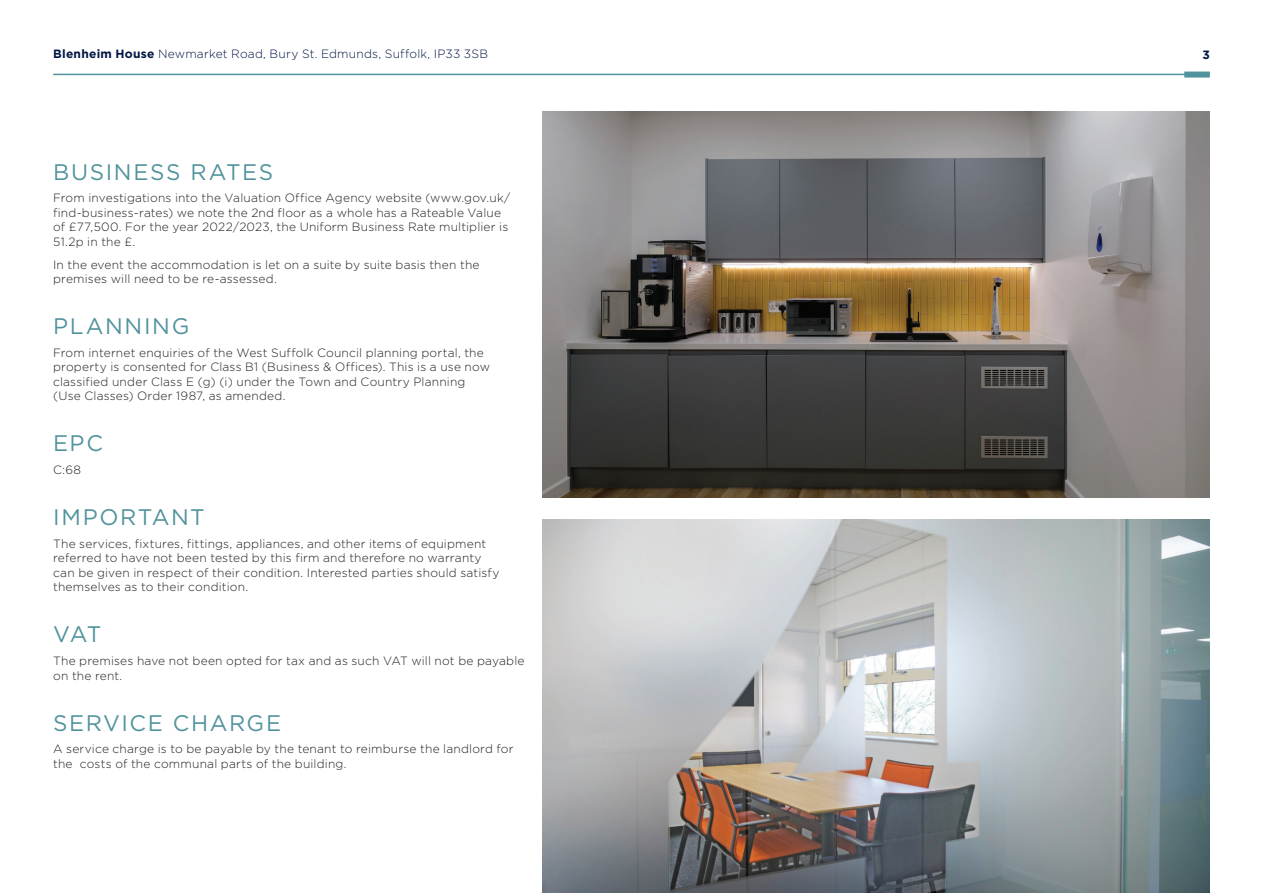
<style>
.page{position:relative;width:1263px;height:893px;background:#fff}
.page>*{position:absolute;margin:0;border:0;box-sizing:border-box;transform-origin:0 0}
.H1_-_Section_Header{font:22.5px "Gotham";letter-spacing:.07em;color:#51939c}
.Body_copy{font:300 12px/14.4px "Gotham";letter-spacing:.015em;color:#231f20}
.t1{font:300 12px "Gotham";letter-spacing:.015em;color:#001643}
.t2{font:700 12px "Gotham";color:#001643}
.s1{font-weight:700}
</style>
<div class="page">
<div style="left:1184px;top:72px;width:26px;height:6px;background:#51939c"></div>
<hr style="left:53px;top:74px;width:1157px;height:1px;background:#51939c">
<img style="left:542px;top:519px;width:668px;height:374px">
<img style="left:542px;top:111px;width:668px;height:387px">
<p class="t1" style="left:53px;top:47px;width:436px"><span class="s1">Blenheim House</span> Newmarket Road, Bury St. Edmunds, Suffolk, IP33 3SB</p>
<p class="t2" style="left:1202px;top:48px;width:9px">3</p>
<p class="H1_-_Section_Header" style="left:53px;top:157px;width:222px">BUSINESS RATES</p>
<p class="Body_copy" style="left:53px;top:191px;width:459px">From investigations into the Valuation Office Agency website (www.gov.uk/ find-business-rates) we note the 2nd floor as a whole has a Rateable Value of £77,500. For the year 2022/2023, the Uniform Business Rate multiplier is 51.2p in the £.</p>
<p class="Body_copy" style="left:53px;top:257px;width:428px">In the event the accommodation is let on a suite by suite basis then the premises will need to be re-assessed.</p>
<p class="H1_-_Section_Header" style="left:53px;top:312px;width:138px">PLANNING</p>
<p class="Body_copy" style="left:53px;top:345px;width:438px">From internet enquiries of the West Suffolk Council planning portal, the property is consented for Class B1 (Business &amp; Offices). This is a use now classified under Class E (g) (i) under the Town and Country Planning (Use Classes) Order 1987, as amended.</p>
<p class="H1_-_Section_Header" style="left:53px;top:429px;width:51px">EPC</p>
<p class="Body_copy" style="left:53px;top:462px;width:29px">C:68</p>
<p class="H1_-_Section_Header" style="left:53px;top:503px;width:153px">IMPORTANT</p>
<p class="Body_copy" style="left:53px;top:536px;width:448px">The services, fixtures, fittings, appliances, and other items of equipment referred to have not been tested by this firm and therefore no warranty can be given in respect of their condition. Interested parties should satisfy themselves as to their condition.</p>
<p class="H1_-_Section_Header" style="left:53px;top:620px;width:50px">VAT</p>
<p class="Body_copy" style="left:53px;top:653px;width:473px">The premises have not been opted for tax and as such VAT will not be payable on the rent.</p>
<p class="H1_-_Section_Header" style="left:53px;top:708px;width:229px">SERVICE CHARGE</p>
<p class="Body_copy" style="left:53px;top:742px;width:462px">A service charge is to be payable by the tenant to reimburse the landlord for the costs of the communal parts of the building.</p>
</div>
